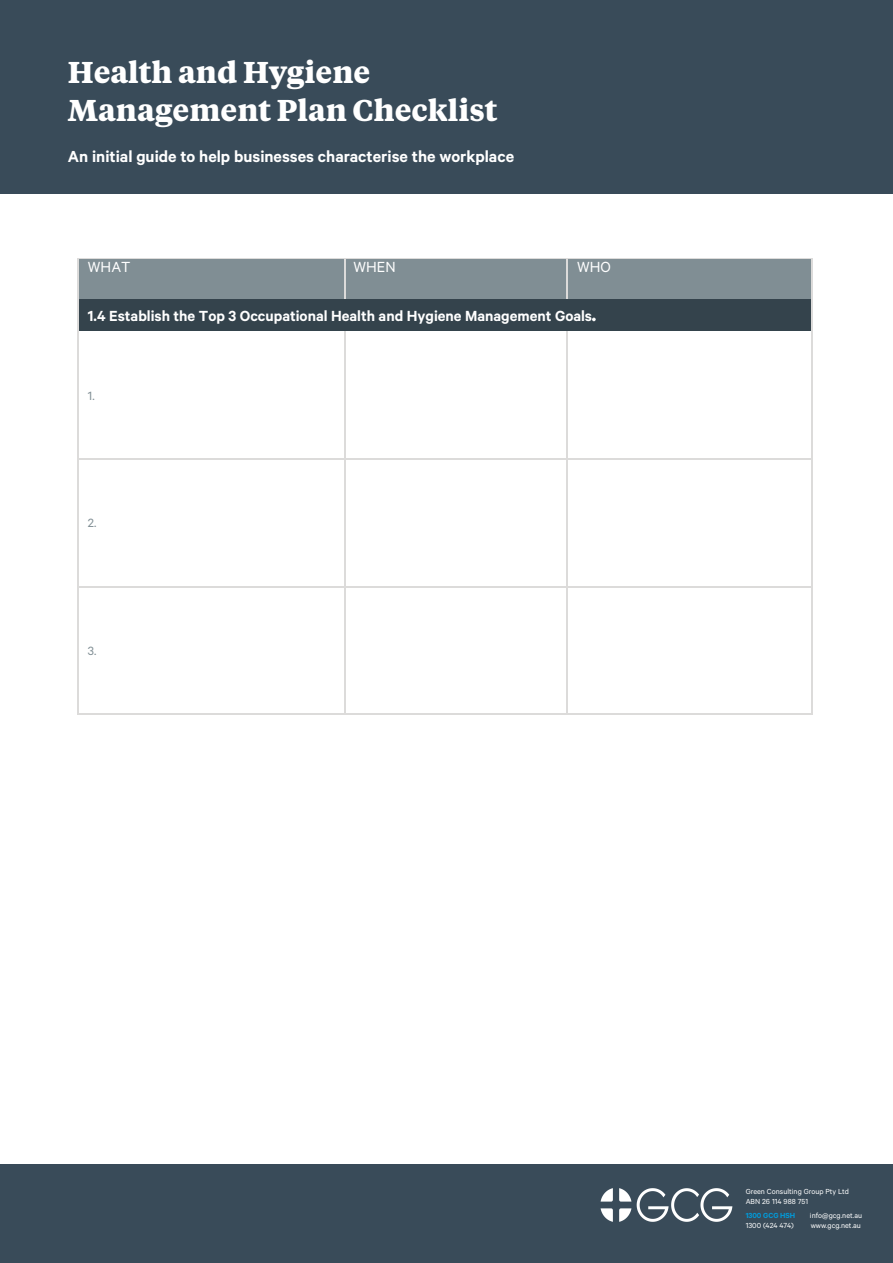
<style>
.page{position:relative;width:893px;height:1263px;background:#fff}
.page>*{position:absolute;margin:0;border:0;box-sizing:border-box;transform-origin:0 0}
.t1{font:700 30px/37.5px "Tiempos Text";color:#fff}
.t2{font:600 18px "Calibre";color:#fff}
.t3{font:600 16.5px "Calibre";color:#fff}
.t4{font:16.5px "Calibre";color:#fff}
.t5{font:13.5px "Calibre";color:#808e94}
.t6{font:8.25px/9.9px "Calibre";letter-spacing:.005em;color:#fff}
.t7{font:600 8.25px "Calibre";color:#009cdc}
</style>
<div class="page">
<div style="left:0;top:1164px;width:893px;height:99px;background:#394b59"></div>
<div style="left:0;top:0;width:893px;height:193px;background:#394b59"></div>
<img style="left:600px;top:1188px;width:133px;height:34px">
<div style="left:79px;top:258px;width:267px;height:41px;background:#808e94"></div>
<div style="left:346px;top:258px;width:222px;height:41px;background:#808e94"></div>
<div style="left:568px;top:258px;width:244px;height:41px;background:#808e94"></div>
<hr style="left:79px;top:258px;width:265px;height:1px;background:#dcdbda">
<hr style="left:346px;top:258px;width:220px;height:1px;background:#dcdbda">
<hr style="left:568px;top:258px;width:243px;height:1px;background:#dcdbda">
<hr style="left:77px;top:259px;width:2px;height:40px;background:#dcdbda">
<hr style="left:344px;top:259px;width:2px;height:40px;background:#dcdbda">
<hr style="left:566px;top:259px;width:2px;height:40px;background:#dcdbda">
<hr style="left:811px;top:259px;width:1px;height:40px;background:#dcdbda">
<div style="left:79px;top:299px;width:733px;height:32px;background:#34434c"></div>
<hr style="left:77px;top:299px;width:2px;height:32px;background:#dcdbda">
<hr style="left:811px;top:299px;width:1px;height:32px;background:#dcdbda">
<hr style="left:77px;top:331px;width:2px;height:127px;background:#dcdbda">
<hr style="left:344px;top:331px;width:2px;height:127px;background:#dcdbda">
<hr style="left:566px;top:331px;width:2px;height:127px;background:#dcdbda">
<hr style="left:811px;top:331px;width:1px;height:127px;background:#dcdbda">
<hr style="left:79px;top:458px;width:265px;height:2px;background:#dcdbda">
<hr style="left:346px;top:458px;width:220px;height:2px;background:#dcdbda">
<hr style="left:568px;top:458px;width:243px;height:2px;background:#dcdbda">
<hr style="left:77px;top:460px;width:2px;height:126px;background:#dcdbda">
<hr style="left:344px;top:460px;width:2px;height:126px;background:#dcdbda">
<hr style="left:566px;top:460px;width:2px;height:126px;background:#dcdbda">
<hr style="left:811px;top:460px;width:1px;height:126px;background:#dcdbda">
<hr style="left:79px;top:586px;width:265px;height:1px;background:#dcdbda">
<hr style="left:346px;top:586px;width:220px;height:1px;background:#dcdbda">
<hr style="left:568px;top:586px;width:243px;height:1px;background:#dcdbda">
<hr style="left:77px;top:587px;width:2px;height:126px;background:#dcdbda">
<hr style="left:79px;top:713px;width:265px;height:2px;background:#dcdbda">
<hr style="left:344px;top:587px;width:2px;height:126px;background:#dcdbda">
<hr style="left:346px;top:713px;width:220px;height:2px;background:#dcdbda">
<hr style="left:566px;top:587px;width:2px;height:126px;background:#dcdbda">
<hr style="left:568px;top:713px;width:243px;height:2px;background:#dcdbda">
<hr style="left:811px;top:587px;width:1px;height:126px;background:#dcdbda">
<h1 class="t1" style="left:68px;top:52px;width:431px">Health and Hygiene<br>Management Plan Checklist</h1>
<h2 class="t2" style="left:68px;top:146px;width:448px">An initial guide to help businesses characterise the workplace</h2>
<h3 class="t4" style="left:88px;top:257px;width:44px">WHAT</h3>
<h3 class="t4" style="left:353px;top:257px;width:44px">WHEN</h3>
<h3 class="t4" style="left:577px;top:257px;width:35px">WHO</h3>
<h3 class="t3" style="left:88px;top:306px;width:509px">1.4 Establish the Top 3 Occupational Health and Hygiene Management Goals.</h3>
<h3 class="t5" style="left:88px;top:388px;width:8px">1.</h3>
<h3 class="t5" style="left:88px;top:515px;width:10px">2.</h3>
<h3 class="t5" style="left:88px;top:643px;width:10px">3.</h3>
<p class="t6" style="left:746px;top:1186px;width:105px">Green Consulting Group Pty Ltd<br>ABN 26 114 988 751</p>
<p class="t7" style="left:746px;top:1211px;width:51px">1300 GCG HSH</p>
<p class="t6" style="left:810px;top:1210px;width:54px">info@gcg.net.au</p>
<p class="t6" style="left:746px;top:1220px;width:50px">1300 (424 474)</p>
<p class="t6" style="left:811px;top:1220px;width:52px">www.gcg.net.au</p>
</div>
